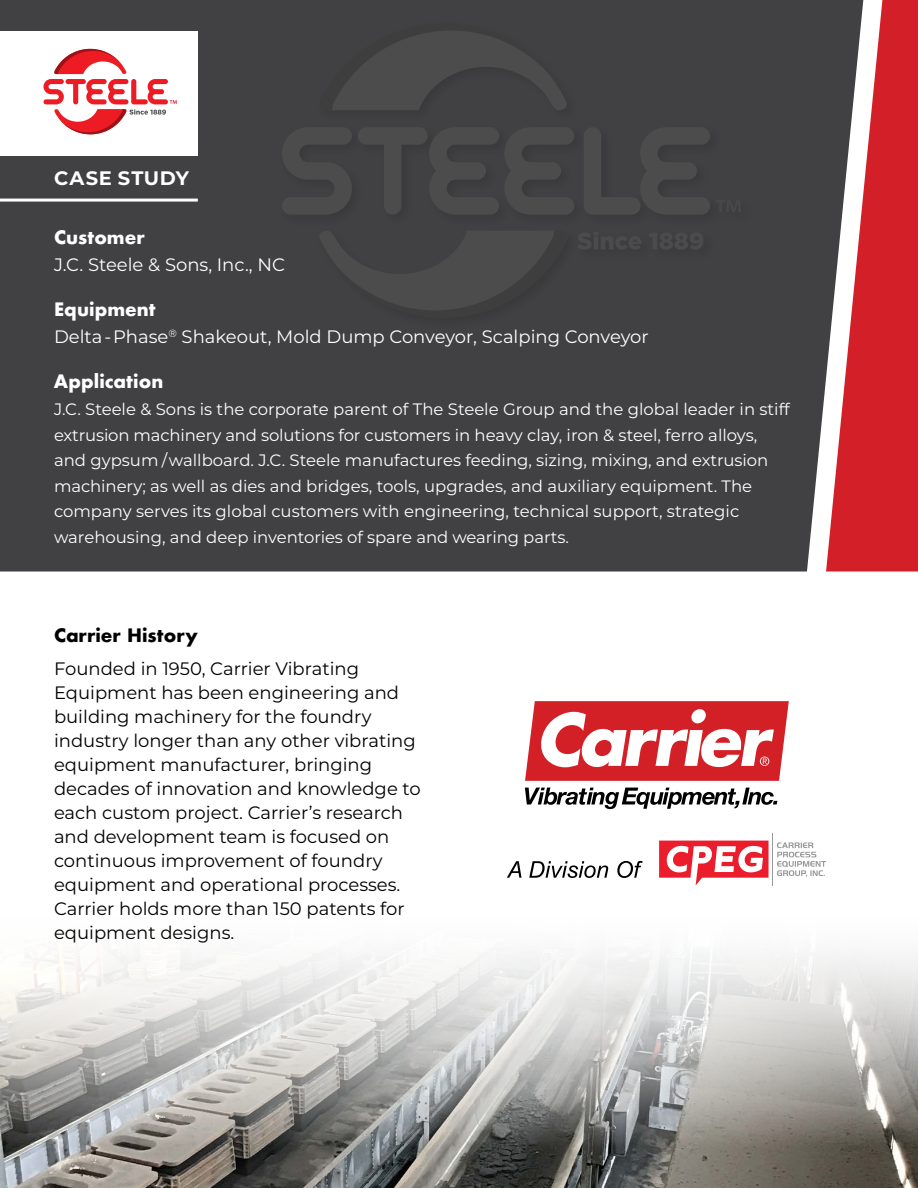
<style>
.page{position:relative;width:918px;height:1188px;background:#fff}
.page>*{position:absolute;margin:0;border:0;box-sizing:border-box;transform-origin:0 0}
.t1{font:700 19.5px "Montserrat";letter-spacing:.03em;color:#fff}
.t2{font:18px/24px "Montserrat";color:#000}
.t3{font:18px "Montserrat";color:#fff}
.t4{font:700 18px "Futura";color:#fff}
.t5{font:700 18px "Futura";color:#000}
.t6{font:16.5px/25.5px "Montserrat";color:#fff}
</style>
<div class="page">
<img style="left:0;top:953px;width:918px;height:235px">
<div style="left:0;top:0;width:826px;height:572px;background:#414042"></div>
<div style="left:279px;top:20px;width:474px;height:310px;background:#414042"></div>
<svg style="left:320px;top:231px;width:233px;height:79px"></svg>
<svg style="left:282px;top:128px;width:70px;height:86px"></svg>
<svg style="left:358px;top:128px;width:216px;height:86px"></svg>
<svg style="left:584px;top:128px;width:126px;height:86px"></svg>
<svg style="left:333px;top:31px;width:233px;height:79px"></svg>
<div style="left:0;top:32px;width:198px;height:124px;background:#fff"></div>
<svg style="left:826px;top:0;width:92px;height:572px;fill:#d32028"></svg>
<svg style="left:44px;top:49px;width:133px;height:85px"></svg>
<hr style="left:0;top:199px;width:198px;height:3px;background:#fff">
<svg style="left:525px;top:788px;width:252px;height:21px"></svg>
<svg style="left:525px;top:701px;width:264px;height:80px"></svg>
<svg style="left:507px;top:861px;width:14px;height:17px"></svg>
<svg style="left:529px;top:861px;width:79px;height:17px"></svg>
<svg style="left:617px;top:861px;width:26px;height:17px"></svg>
<svg style="left:777px;top:842px;width:49px;height:35px"></svg>
<hr style="left:772px;top:834px;width:1px;height:52px;background:#999899">
<svg style="left:659px;top:841px;width:110px;height:44px"></svg>
<p class="t1" style="left:54px;top:164px;width:136px">CASE STUDY</p>
<p class="t4" style="left:54px;top:224px;width:92px">Customer</p>
<p class="t3" style="left:54px;top:252px;width:232px">J.C. Steele &amp; Sons, Inc., NC</p>
<p class="t4" style="left:54px;top:296px;width:103px">Equipment</p>
<p class="t3" style="left:54px;top:324px;width:596px">Delta-Phase<sup>®</sup> Shakeout, Mold Dump Conveyor, Scalping Conveyor</p>
<p class="t4" style="left:54px;top:368px;width:111px">Application</p>
<p class="t6" style="left:54px;top:396px;width:737px">J.C. Steele &amp; Sons is the corporate parent of The Steele Group and the global leader in stiff extrusion machinery and solutions for customers in heavy clay, iron &amp; steel, ferro alloys, and gypsum /wallboard. J.C. Steele manufactures feeding, sizing, mixing, and extrusion machinery; as well as dies and bridges, tools, upgrades, and auxiliary equipment. The company serves its global customers with engineering, technical support, strategic warehousing, and deep inventories of spare and wearing parts.</p>
<p class="t5" style="left:54px;top:622px;width:145px">Carrier History</p>
<p class="t2" style="left:54px;top:656px;width:368px">Founded in 1950, Carrier Vibrating Equipment has been engineering and building machinery for the foundry industry longer than any other vibrating equipment manufacturer, bringing decades of innovation and knowledge to each custom project. Carrier’s research and development team is focused on continuous improvement of foundry equipment and operational processes.<br>Carrier holds more than 150 patents for equipment designs.</p>
</div>
